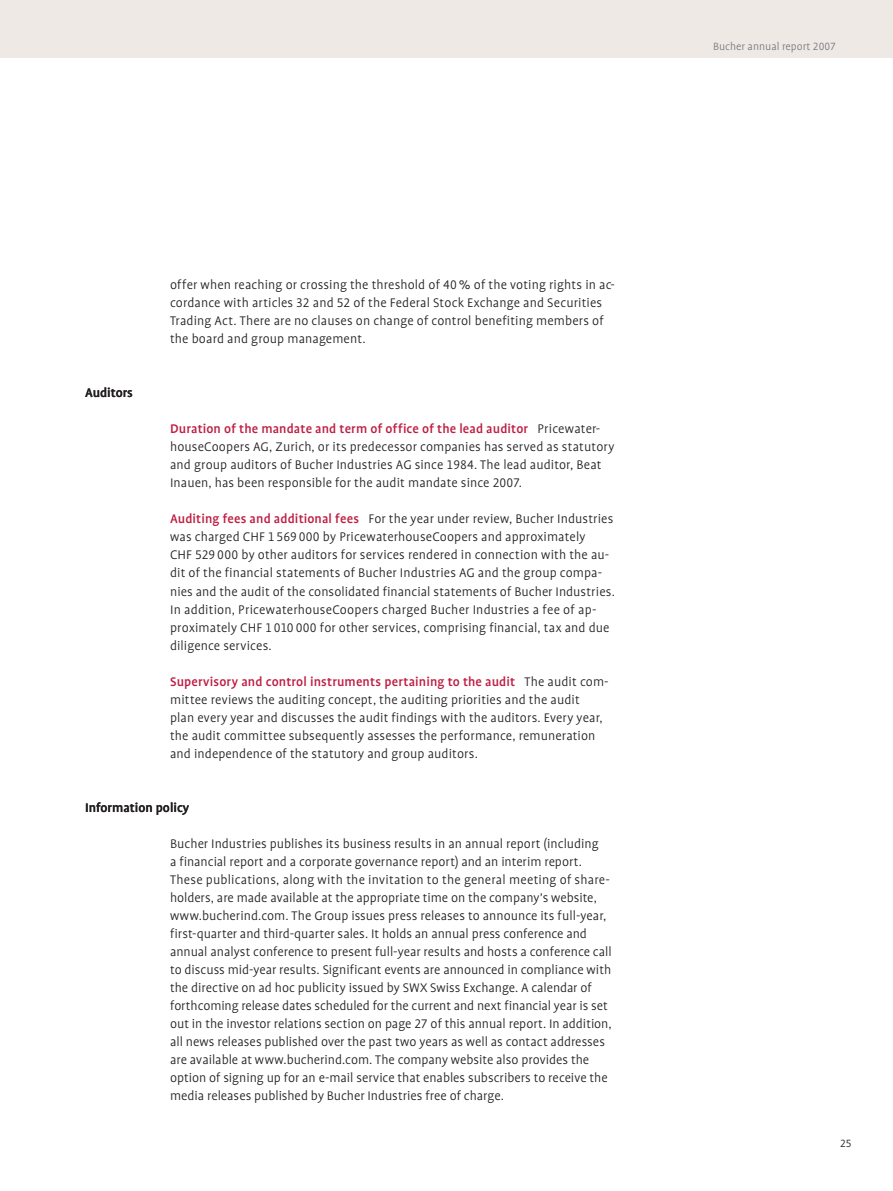
<style>
.page{position:relative;width:893px;height:1191px;background:#fff}
.page>*{position:absolute;margin:0;border:0;box-sizing:border-box;transform-origin:0 0}
.t1{font:300 14.25px/18px "Bucher Profile";letter-spacing:.005em;color:#231f20}
.t2{font:500 14.25px "Bucher Profile";color:#231f20}
.t3{font:300 12px "Bucher Profile";color:#77787b}
.t4{font:300 12px "Bucher Profile";color:#231f20}
.s1{font-weight:500;color:#be1c41}
</style>
<div class="page">
<div style="left:0;top:0;width:893px;height:57px;background:#efe9e5"></div>
<p class="t2" style="left:85px;top:387px;width:49px">Auditors</p>
<p class="t1" style="left:170px;top:277px;width:446px">offer when reaching or crossing the threshold of 40 % of the voting rights in ac&shy;cordance with articles 32 and 52 of the Federal Stock Exchange and Securities Trading Act. There are no clauses on change of control benefiting members of the board and group management.</p>
<p class="t1" style="left:170px;top:421px;width:446px"><span class="s1">Duration of the mandate and term of office of the lead auditor</span> Pricewater&shy;houseCoopers AG, Zurich, or its predecessor companies has served as statutory and group auditors of Bucher Industries AG since 1984. The lead auditor, Beat Inauen, has been responsible for the audit mandate since 2007.</p>
<p class="t1" style="left:170px;top:511px;width:446px"><span class="s1">Auditing fees and additional fees</span> For the year under review, Bucher Industries was charged CHF 1 569 000 by PricewaterhouseCoopers and approximately<br>CHF 529 000 by other auditors for services rendered in connection with the au&shy;dit of the financial statements of Bucher Industries AG and the group compa&shy;nies and the audit of the consolidated financial statements of Bucher Industries.<br>In addition, PricewaterhouseCoopers charged Bucher Industries a fee of ap&shy;proximately CHF 1 010 000 for other services, comprising financial, tax and due diligence services.</p>
<p class="t1" style="left:170px;top:673px;width:440px"><span class="s1">Supervisory and control instruments pertaining to the audit</span> The audit com&shy;mittee reviews the auditing concept, the auditing priorities and the audit<br>plan every year and discusses the audit findings with the auditors. Every year, the audit committee subsequently assesses the performance, remuneration and independence of the statutory and group auditors.</p>
<p class="t2" style="left:85px;top:801px;width:106px">Information policy</p>
<p class="t1" style="left:170px;top:835px;width:443px">Bucher Industries publishes its business results in an annual report (including<br>a financial report and a corporate governance report) and an interim report.<br>These publications, along with the invitation to the general meeting of share&shy;holders, are made available at the appropriate time on the company’s website, www.bucherind.com. The Group issues press releases to announce its full-year, first-quarter and third-quarter sales. It holds an annual press conference and annual analyst conference to present full-year results and hosts a conference call to discuss mid-year results. Significant events are announced in compliance with the directive on ad hoc publicity issued by SWX Swiss Exchange. A calendar of forthcoming release dates scheduled for the current and next financial year is set out in the investor relations section on page 27 of this annual report. In addition, all news releases published over the past two years as well as contact addresses are available at www.bucherind.com. The company website also provides the option of signing up for an e-mail service that enables subscribers to receive the media releases published by Bucher Industries free of charge.</p>
<p class="t3" style="left:713px;top:41px;width:124px">Bucher annual report 2007</p>
<p class="t4" style="left:840px;top:1138px;width:13px">25</p>
</div>
